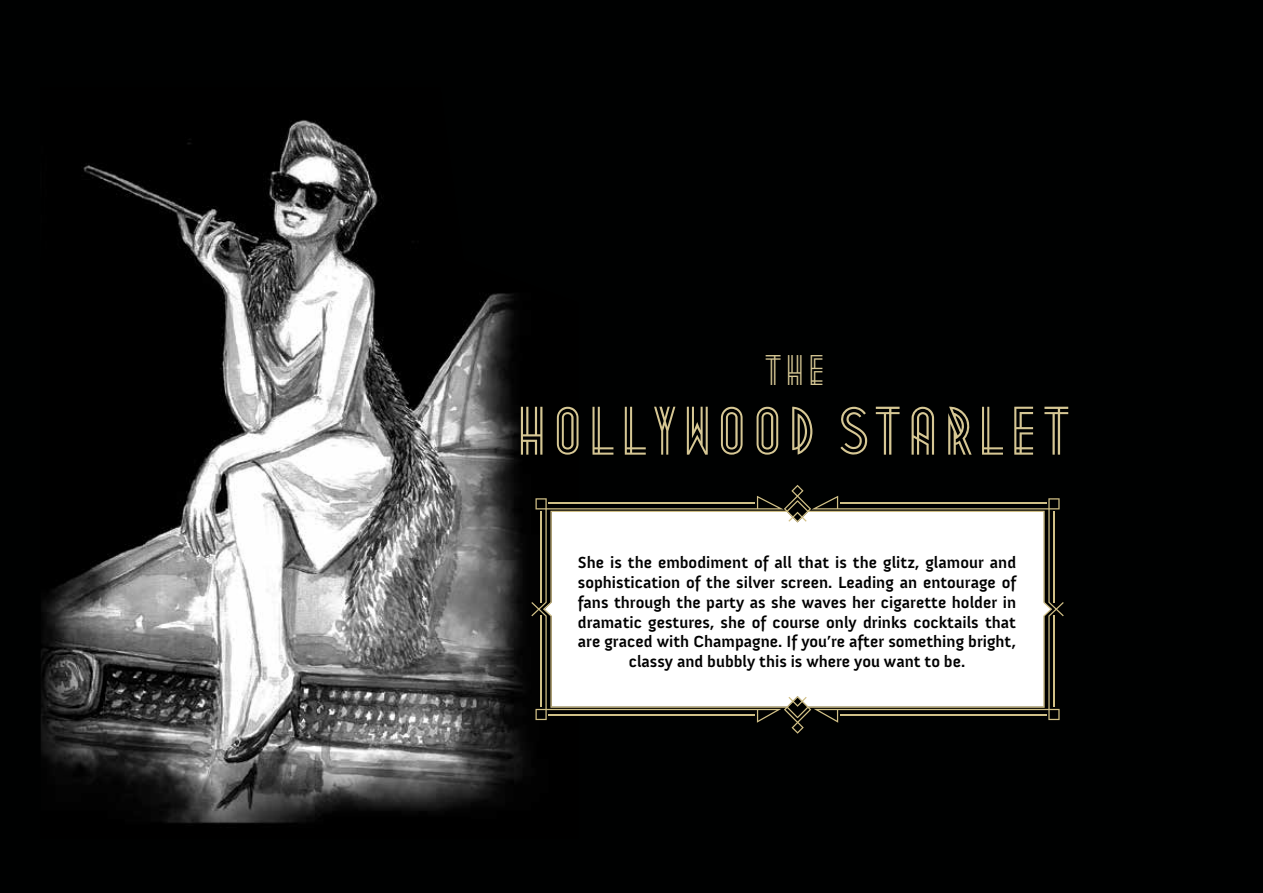
<style>
.page{position:relative;width:1263px;height:893px;background:#000101}
.page>*{position:absolute;margin:0;border:0;box-sizing:border-box;transform-origin:0 0}
.t1{font:60px "Metropolis 1920";letter-spacing:.1em;color:#d6c794}
.t2{font:37.5px "Metropolis 1920";color:#d6c794}
.t3{font:700 16.5px/19.8px "Anivers";color:#000;text-align:center}
</style>
<div class="page">
<img style="left:41px;top:120px;width:483px;height:704px">
<svg style="left:531px;top:485px;width:533px;height:249px"></svg>
<svg style="left:543px;top:500px;width:509px;height:218px;background:#e5e4e1"></svg>
<h2 class="t2" style="left:767px;top:340px;width:61px">THE</h2>
<h1 class="t1" style="left:521px;top:381px;width:555px">HOLLYWOOD STARLET</h1>
<p class="t3" style="left:578px;top:553px;width:440px">She is the embodiment of all that is the glitz, glamour and sophistication of the silver screen. Leading an entourage of fans through the party as she waves her cigarette holder in dramatic gestures, she of course only drinks cocktails that are graced with Champagne. If you’re after something bright, classy and bubbly this is where you want to be.</p>
</div>
